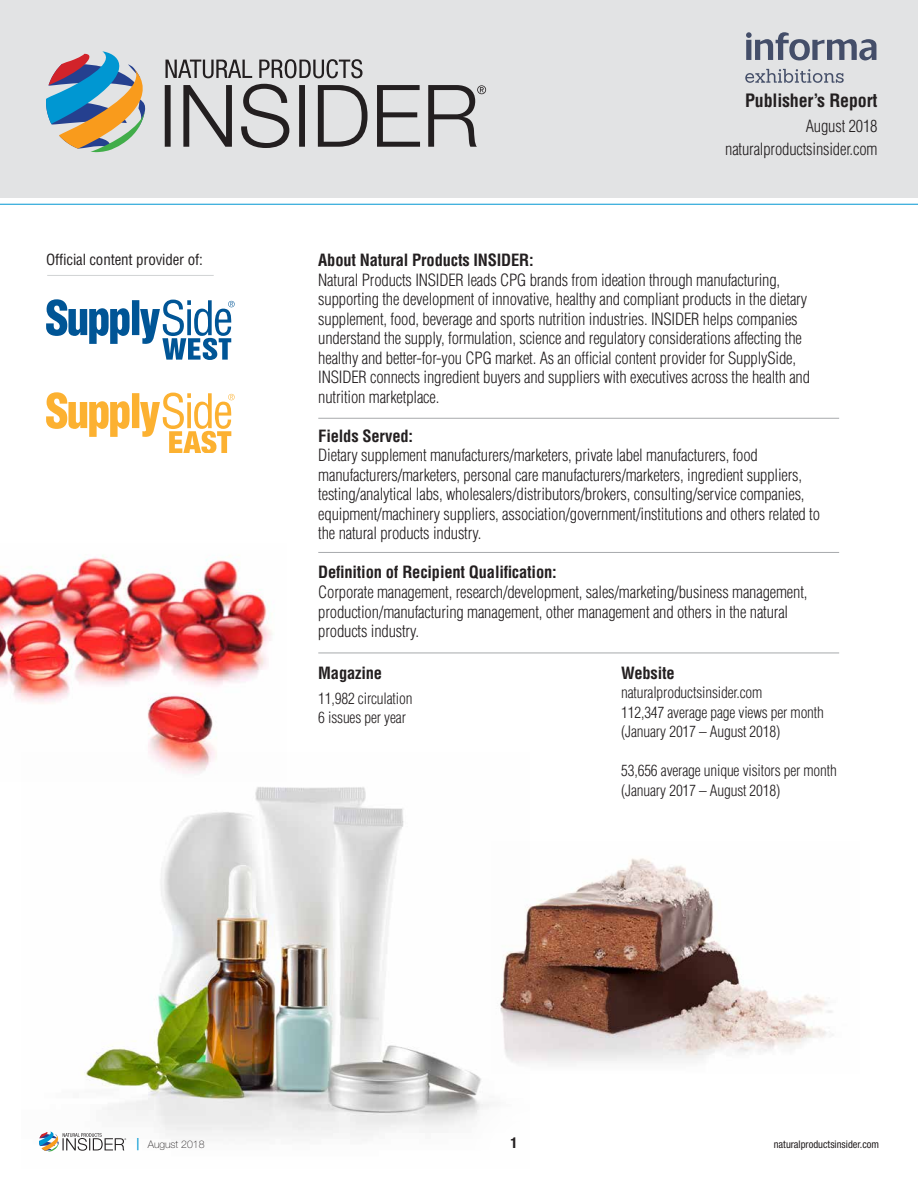
<style>
.page{position:relative;width:918px;height:1188px;background:#fff}
.page>*{position:absolute;margin:0;border:0;box-sizing:border-box;transform-origin:0 0}
.t1{font:700 condensed 18px "Helvetica LT Std";letter-spacing:-.01em;color:#231f20}
.t2{font:300 condensed 16.5px/19.5px "Helvetica LT Std";letter-spacing:-.01em;color:#231f20}
.t3{font:700 condensed 16.5px "Helvetica LT Std";letter-spacing:-.01em;color:#231f20}
.t4{font:300 condensed 15.3px/19.5px "Helvetica LT Std";letter-spacing:-.01em;color:#231f20}
.t5{font:condensed 15px "Helvetica LT Std";letter-spacing:-.01em;color:#231f20}
.t6{font:700 condensed 15px "Helvetica Neue LT Std";color:#231f20}
.t7{font:condensed 10.5px "Helvetica Neue LT Std";color:#231f20}
.t8{font:100 10.5px "Helvetica Neue LT Std";color:#231f20}
.s1{font-weight:400;font-stretch:condensed;font-size:16.5px;color:#0097d2}
</style>
<div class="page">
<img style="left:0;top:555px;width:273px;height:198px">
<img style="left:530px;top:858px;width:303px;height:205px">
<div style="left:0;top:0;width:918px;height:197px;background:#e2e3e4"></div>
<img style="left:50px;top:753px;width:480px;height:387px">
<hr style="left:0;top:204px;width:918px;height:1px;background:#0097d2">
<hr style="left:318px;top:418px;width:521px;height:1px;background:#a7a9ac">
<hr style="left:318px;top:552px;width:521px;height:1px;background:#a7a9ac">
<svg style="left:46px;top:51px;width:100px;height:101px"></svg>
<svg style="left:166px;top:60px;width:86px;height:18px"></svg>
<svg style="left:259px;top:59px;width:104px;height:19px"></svg>
<svg style="left:165px;top:84px;width:321px;height:64px"></svg>
<svg style="left:746px;top:32px;width:130px;height:28px"></svg>
<svg style="left:745px;top:69px;width:99px;height:14px"></svg>
<hr style="left:318px;top:653px;width:521px;height:1px;background:#a7a9ac">
<hr style="left:47px;top:275px;width:167px;height:1px;background:#d1d3d4">
<svg style="left:46px;top:299px;width:189px;height:61px"></svg>
<svg style="left:46px;top:392px;width:189px;height:61px"></svg>
<svg style="left:464px;top:1087px;width:66px;height:53px"></svg>
<svg style="left:39px;top:1132px;width:87px;height:20px"></svg>
<p class="t5" style="left:46px;top:251px;width:158px">Official content provider of:</p>
<p class="t1" style="left:745px;top:89px;width:134px">Publisher’s Report</p>
<p class="t2" style="left:725px;top:115px;width:154px;line-height:22.5px;text-align:right">August 2018 naturalproductsinsider.com</p>
<p class="t3" style="left:318px;top:250px;width:217px">About Natural Products INSIDER:</p>
<p class="t2" style="left:318px;top:270px;width:493px">Natural Products INSIDER leads CPG brands from ideation through manufacturing, supporting the development of innovative, healthy and compliant products in the dietary supplement, food, beverage and sports nutrition industries. INSIDER helps companies understand the supply, formulation, science and regulatory considerations affecting the healthy and better-for-you CPG market. As an official content provider for SupplySide, INSIDER connects ingredient buyers and suppliers with executives across the health and nutrition marketplace.</p>
<p class="t3" style="left:318px;top:426px;width:96px">Fields Served:</p>
<p class="t2" style="left:318px;top:446px;width:503px">Dietary supplement manufacturers/marketers, private label manufacturers, food manufacturers/marketers, personal care manufacturers/marketers, ingredient suppliers, testing/analytical labs, wholesalers/distributors/brokers, consulting/service companies, equipment/machinery suppliers, association/government/institutions and others related to the natural products industry.</p>
<p class="t3" style="left:318px;top:562px;width:240px">Definition of Recipient Qualification:</p>
<p class="t2" style="left:318px;top:582px;width:491px">Corporate management, research/development, sales/marketing/business management, production/manufacturing management, other management and others in the natural products industry.</p>
<p class="t3" style="left:318px;top:663px;width:65px">Magazine</p>
<p class="t4" style="left:318px;top:688px;width:96px">11,982 circulation<br>6 issues per year</p>
<p class="t3" style="left:621px;top:662px;width:55px">Website</p>
<p class="t4" style="left:621px;top:683px;width:204px">naturalproductsinsider.com<br>112,347 average page views per month (January 2017 – August 2018)</p>
<p class="t4" style="left:621px;top:761px;width:217px">53,656 average unique visitors per month (January 2017 – August 2018)</p>
<p class="t8" style="left:136px;top:1138px;width:70px"><span class="s1">|</span> August 2018</p>
<p class="t6" style="left:510px;top:1134px;width:9px">1</p>
<p class="t7" style="left:774px;top:1138px;width:107px">naturalproductsinsider.com</p>
</div>
